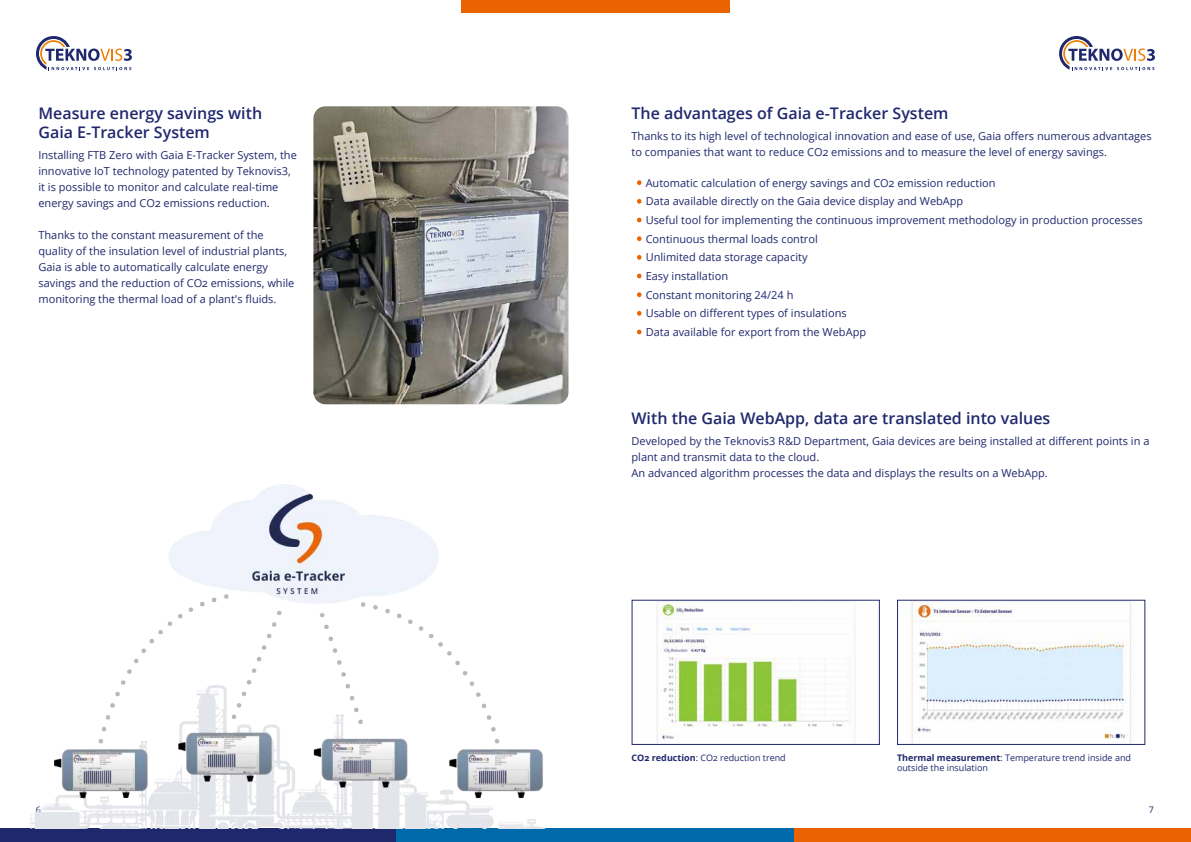
<style>
.page{position:relative;width:1191px;height:842px;background:#fff}
.page>*{position:absolute;margin:0;border:0;box-sizing:border-box;transform-origin:0 0}
.t1{font:600 16px/19.2px "Open Sans";color:#20286d}
.t2{font:11px/16px "Open Sans";color:#20286d}
.t3{font:9px/10px "Open Sans";color:#20286d}
.s1{color:#eb6200}
.s2{font-weight:700}
</style>
<div class="page">
<div style="left:0;top:828px;width:397px;height:14px;background:#20286d"></div>
<div style="left:396px;top:828px;width:221px;height:14px;background:#0069a9"></div>
<div style="left:568px;top:828px;width:226px;height:14px;background:#0069a9"></div>
<div style="left:794px;top:828px;width:397px;height:14px;background:#eb6200"></div>
<div style="left:461px;top:0;width:90px;height:13px;background:#eb6200"></div>
<div style="left:550px;top:0;width:50px;height:13px;background:#eb6200"></div>
<div style="left:589px;top:0;width:51px;height:13px;background:#eb6200"></div>
<div style="left:640px;top:0;width:90px;height:13px;background:#eb6200"></div>
<svg style="left:36px;top:36px;width:96px;height:34px"></svg>
<svg style="left:1059px;top:36px;width:96px;height:34px"></svg>
<img style="left:313px;top:106px;width:255px;height:298px">
<img style="left:30px;top:484px;width:515px;height:344px">
<img style="left:656px;top:602px;width:195px;height:140px">
<img style="left:911px;top:602px;width:220px;height:140px">
<h1 class="t1" style="left:38px;top:103px;width:225px">Measure energy savings with<br>Gaia E-Tracker System</h1>
<p class="t2" style="left:38px;top:147px;width:260px">Installing FTB Zero with Gaia E-Tracker System, the innovative IoT technology patented by Teknovis3, it is possible to monitor and calculate real-time energy savings and CO2 emissions reduction.</p>
<p class="t2" style="left:38px;top:227px;width:257px">Thanks to the constant measurement of the quality of the insulation level of industrial plants, Gaia is able to automatically calculate energy savings and the reduction of CO2 emissions, while monitoring the thermal load of a plant's fluids.</p>
<h1 class="t1" style="left:631px;top:103px;width:318px">The advantages of Gaia e-Tracker System</h1>
<p class="t2" style="left:631px;top:128px;width:521px">Thanks to its high level of technological innovation and ease of use, Gaia offers numerous advantages to companies that want to reduce CO2 emissions and to measure the level of energy savings.</p>
<p class="t2" style="left:637px;top:174px;width:360px"><span class="s1">•</span> Automatic calculation of energy savings and CO2 emission reduction</p>
<p class="t2" style="left:637px;top:193px;width:328px"><span class="s1">•</span> Data available directly on the Gaia device display and WebApp</p>
<p class="t2" style="left:637px;top:212px;width:507px"><span class="s1">•</span> Useful tool for implementing the continuous improvement methodology in production processes</p>
<p class="t2" style="left:637px;top:230px;width:182px"><span class="s1">•</span> Continuous thermal loads control</p>
<p class="t2" style="left:637px;top:249px;width:172px"><span class="s1">•</span> Unlimited data storage capacity</p>
<p class="t2" style="left:637px;top:268px;width:92px"><span class="s1">•</span> Easy installation</p>
<p class="t2" style="left:637px;top:286px;width:158px"><span class="s1">•</span> Constant monitoring 24/24 h</p>
<p class="t2" style="left:637px;top:305px;width:211px"><span class="s1">•</span> Usable on different types of insulations</p>
<p class="t2" style="left:637px;top:324px;width:230px"><span class="s1">•</span> Data available for export from the WebApp</p>
<h1 class="t1" style="left:631px;top:408px;width:420px">With the Gaia WebApp, data are translated into values</h1>
<p class="t2" style="left:631px;top:433px;width:519px">Developed by the Teknovis3 R&amp;D Department, Gaia devices are being installed at different points in a plant and transmit data to the cloud.<br>An advanced algorithm processes the data and displays the results on a WebApp.</p>
<p class="t3" style="left:631px;top:752px;width:156px"><span class="s2">CO2 reduction</span>: CO2 reduction trend</p>
<p class="t3" style="left:897px;top:752px;width:235px"><span class="s2">Thermal measurement</span>: Temperature trend inside and outside the insulation</p>
<p class="t3" style="left:36px;top:805px;width:7px">6</p>
<p class="t3" style="left:1148px;top:805px;width:7px">7</p>
</div>
